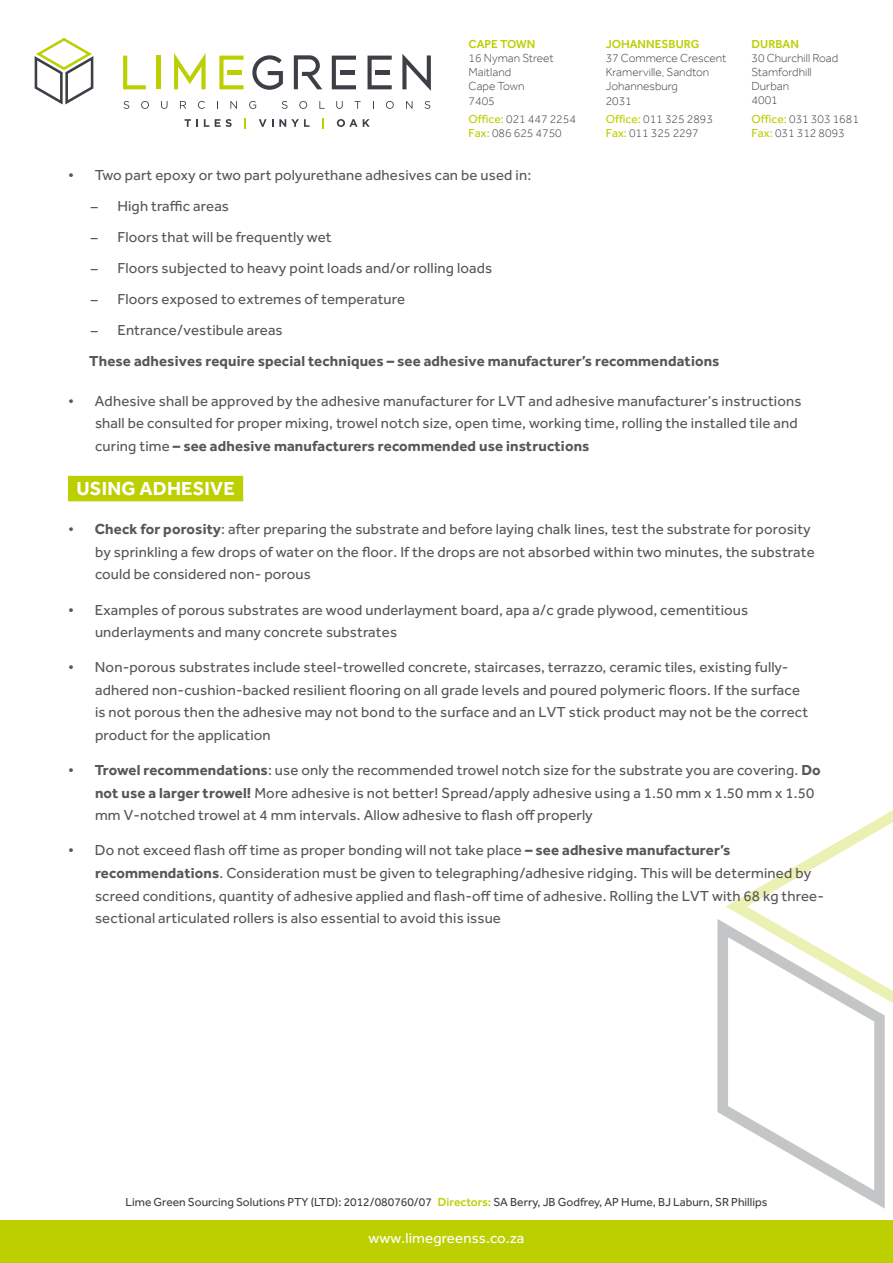
<style>
.page{position:relative;width:893px;height:1263px;background:#fff}
.page>*{position:absolute;margin:0;border:0;box-sizing:border-box;transform-origin:0 0}
.t1{font:700 19.5px "Effra";letter-spacing:.01em;color:#fff}
.t2{font:15px/22.5px "Effra";letter-spacing:.01em;color:#575756}
.t3{font:700 15px/31px "Effra";letter-spacing:.01em;color:#575756}
.t4{font:15px "Effra";letter-spacing:.01em;color:#fff}
.t5{font:300 12px/14.2px "Effra";color:#3c4046}
.t6{font:12px "Effra";color:#3c4046}
.t7{font:500 12px "Effra";color:#bccf00}
.s1{font-weight:400;color:#bccf00}
.s2{font-family:"Conduit ITC"}
.s3{font-family:"Conduit ITC";font-weight:400}
.s4{font-weight:400}
.s5{font-weight:700}
.s6{font-weight:500;color:#bccf00}
</style>
<div class="page">
<svg style="left:35px;top:38px;width:58px;height:67px"></svg>
<svg style="left:252px;top:55px;width:31px;height:35px"></svg>
<svg style="left:174px;top:53px;width:32px;height:36px"></svg>
<svg style="left:402px;top:54px;width:29px;height:37px"></svg>
<hr style="left:156px;top:56px;width:4px;height:33px;background:#bccf00">
<svg style="left:123px;top:56px;width:23px;height:33px"></svg>
<svg style="left:219px;top:56px;width:25px;height:33px"></svg>
<svg style="left:332px;top:56px;width:24px;height:33px"></svg>
<svg style="left:367px;top:56px;width:25px;height:33px"></svg>
<svg style="left:294px;top:55px;width:28px;height:34px"></svg>
<svg style="left:124px;top:101px;width:5px;height:8px"></svg>
<svg style="left:141px;top:101px;width:8px;height:8px"></svg>
<svg style="left:161px;top:101px;width:7px;height:8px"></svg>
<svg style="left:180px;top:101px;width:6px;height:8px"></svg>
<svg style="left:198px;top:101px;width:7px;height:8px"></svg>
<svg style="left:230px;top:101px;width:7px;height:8px"></svg>
<svg style="left:249px;top:101px;width:7px;height:8px"></svg>
<svg style="left:282px;top:101px;width:5px;height:8px"></svg>
<svg style="left:299px;top:101px;width:8px;height:8px"></svg>
<svg style="left:319px;top:101px;width:6px;height:8px"></svg>
<svg style="left:336px;top:101px;width:7px;height:8px"></svg>
<svg style="left:355px;top:101px;width:6px;height:8px"></svg>
<svg style="left:386px;top:101px;width:8px;height:8px"></svg>
<svg style="left:406px;top:101px;width:6px;height:8px"></svg>
<svg style="left:425px;top:101px;width:5px;height:8px"></svg>
<svg style="left:184px;top:119px;width:14px;height:8px"></svg>
<svg style="left:204px;top:119px;width:5px;height:8px"></svg>
<svg style="left:215px;top:119px;width:17px;height:8px"></svg>
<svg style="left:259px;top:119px;width:14px;height:8px"></svg>
<svg style="left:279px;top:119px;width:30px;height:8px"></svg>
<svg style="left:322px;top:118px;width:2px;height:10px"></svg>
<svg style="left:337px;top:119px;width:33px;height:8px"></svg>
<div style="left:0;top:1220px;width:893px;height:43px;background:#bccf00"></div>
<svg style="left:726px;top:810px;width:167px;height:193px"></svg>
<svg style="left:717px;top:919px;width:168px;height:290px"></svg>
<div style="left:68px;top:476px;width:175px;height:25px;background:#bccf00"></div>
<p class="t7" style="left:469px;top:36px;width:68px">CAPE TOWN</p>
<p class="t5" style="left:469px;top:51px;width:87px">16 Nyman Street<br>Maitland<br>Cape Town<br>7405</p>
<p class="t5" style="left:469px;top:112px;width:109px"><span class="s1">Office:</span> 021 447 2254<br><span class="s1">Fax:</span> 086 625 4750</p>
<p class="t7" style="left:606px;top:36px;width:95px">JOHANNESBURG</p>
<p class="t5" style="left:606px;top:51px;width:122px">37 Commerce Crescent<br>Kramerville, Sandton<br>Johannesburg<br>2031</p>
<p class="t5" style="left:606px;top:112px;width:109px"><span class="s1">Office:</span> 011 325 2893<br><span class="s1">Fax:</span> 011 325 2297</p>
<p class="t7" style="left:752px;top:36px;width:49px">DURBAN</p>
<p class="t5" style="left:752px;top:50px;width:88px">30 Churchill Road<br>Stamfordhill<br>Durban<br>4001</p>
<p class="t5" style="left:752px;top:112px;width:109px"><span class="s1">Office:</span> 031 303 1681<br><span class="s1">Fax:</span> 031 312 8093</p>
<p class="t2" style="left:68px;top:164px;width:465px">• Two part epoxy or two part polyurethane adhesives can be used in:</p>
<p class="t2" style="left:91px;top:195px;width:140px"><span class="s2">–</span> High traffic areas</p>
<p class="t2" style="left:91px;top:226px;width:243px"><span class="s2">–</span> Floors that will be frequently wet</p>
<p class="t2" style="left:91px;top:257px;width:403px"><span class="s2">–</span> Floors subjected to heavy point loads and/or rolling loads</p>
<p class="t2" style="left:91px;top:288px;width:316px"><span class="s2">–</span> Floors exposed to extremes of temperature</p>
<p class="t3" style="left:89px;top:314px;width:632px"><span class="s3">–</span> <span class="s4">Entrance/vestibule areas<br></span>These adhesives require special techniques – see adhesive manufacturer’s recommendations</p>
<p class="t2" style="left:95px;top:389px;width:708px;text-indent:-27px">• Adhesive shall be approved by the adhesive manufacturer for LVT and adhesive manufacturer’s instructions shall be consulted for proper mixing, trowel notch size, open time, working time, rolling the installed tile and curing time <span class="s5">– see adhesive manufacturers recommended use instructions</span></p>
<h1 class="t1" style="left:77px;top:476px;width:160px">USING ADHESIVE</h1>
<p class="t2" style="left:95px;top:518px;width:721px;text-indent:-27px">• <span class="s5">Check for porosity</span>: after preparing the substrate and before laying chalk lines, test the substrate for porosity by sprinkling a few drops of water on the floor. If the drops are not absorbed within two minutes, the substrate could be considered non- porous</p>
<p class="t2" style="left:95px;top:598px;width:655px;text-indent:-27px">• Examples of porous substrates are wood underlayment board, apa a/c grade plywood, cementitious underlayments and many concrete substrates</p>
<p class="t2" style="left:95px;top:656px;width:715px;text-indent:-27px">• Non-porous substrates include steel-trowelled concrete, staircases, terrazzo, ceramic tiles, existing fully&shy;adhered non-cushion-backed resilient flooring on all grade levels and poured polymeric floors. If the surface is not porous then the adhesive may not bond to the surface and an LVT stick product may not be the correct product for the application</p>
<p class="t2" style="left:95px;top:759px;width:727px;text-indent:-27px">• <span class="s5">Trowel recommendations</span>: use only the recommended trowel notch size for the substrate you are covering. <span class="s5">Do not use a larger trowel!</span> More adhesive is not better! Spread/apply adhesive using a 1.50 mm x 1.50 mm x 1.50 mm V-notched trowel at 4 mm intervals. Allow adhesive to flash off properly</p>
<p class="t2" style="left:95px;top:839px;width:730px;text-indent:-27px">• Do not exceed flash off time as proper bonding will not take place <span class="s5">– see adhesive manufacturer’s recommendations</span>. Consideration must be given to telegraphing/adhesive ridging. This will be determined by screed conditions, quantity of adhesive applied and flash-off time of adhesive. Rolling the LVT with 68 kg three&shy;sectional articulated rollers is also essential to avoid this issue</p>
<p class="t6" style="left:126px;top:1195px;width:643px">Lime Green Sourcing Solutions PTY (LTD): 2012/080760/07 <span class="s6">Directors:</span> SA Berry, JB Godfrey, AP Hume, BJ Laburn, SR Phillips</p>
<p class="t4" style="left:369px;top:1229px;width:157px">www.limegreenss.co.za</p>
</div>
